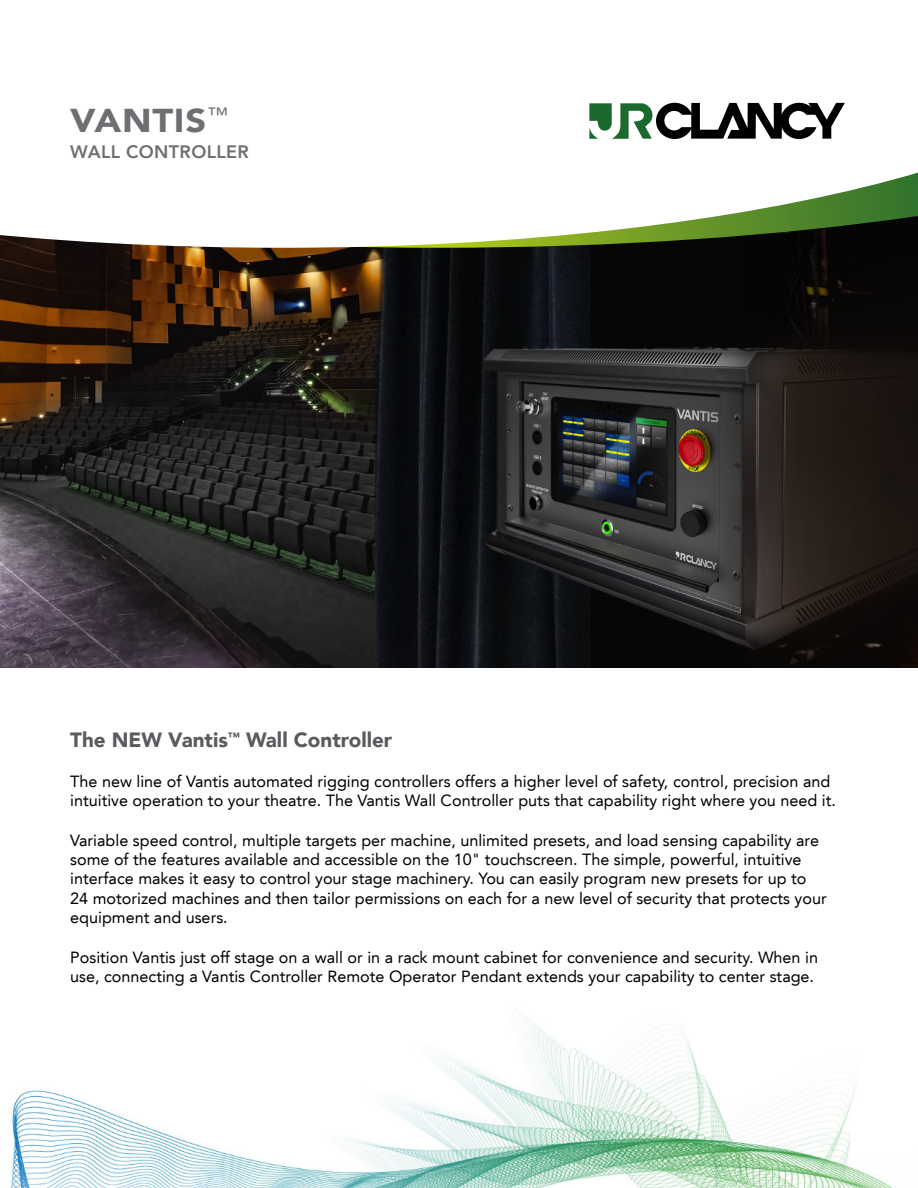
<style>
.page{position:relative;width:918px;height:1188px;background:#fff}
.page>*{position:absolute;margin:0;border:0;box-sizing:border-box;transform-origin:0 0}
.t1{font:900 33px "Avenir";letter-spacing:.02em;color:#6d6f72;scale:1.1 1}
.t2{font:900 20.55px "Avenir";color:#5a5b5e}
.t3{font:800 18px "Avenir";letter-spacing:.02em;color:#6d6f72}
.t4{font:16.2px/19.5px "Avenir LT";color:#000}
</style>
<div class="page">
<img style="left:11px;top:1013px;width:882px;height:175px">
<img style="left:0;top:248px;width:918px;height:419px">
<svg style="left:0;top:102px;width:918px;height:146px"></svg>
<svg style="left:589px;top:103px;width:256px;height:36px"></svg>
<h1 class="t1" style="left:70px;top:92px;width:145px">VANTIS<sup>™</sup></h1>
<p class="t3" style="left:70px;top:138px;width:180px">WALL CONTROLLER</p>
<p class="t2" style="left:70px;top:723px;width:324px">The NEW Vantis<sup>™</sup> Wall Controller</p>
<p class="t4" style="left:70px;top:772px;width:767px">The new line of Vantis automated rigging controllers offers a higher level of safety, control, precision and intuitive operation to your theatre. The Vantis Wall Controller puts that capability right where you need it.</p>
<p class="t4" style="left:70px;top:830px;width:758px">Variable speed control, multiple targets per machine, unlimited presets, and load sensing capability are some of the features available and accessible on the 10" touchscreen. The simple, powerful, intuitive interface makes it easy to control your stage machinery. You can easily program new presets for up to 24 motorized machines and then tailor permissions on each for a new level of security that protects your equipment and users.</p>
<p class="t4" style="left:70px;top:947px;width:749px">Position Vantis just off stage on a wall or in a rack mount cabinet for convenience and security. When in use, connecting a Vantis Controller Remote Operator Pendant extends your capability to center stage.</p>
</div>
